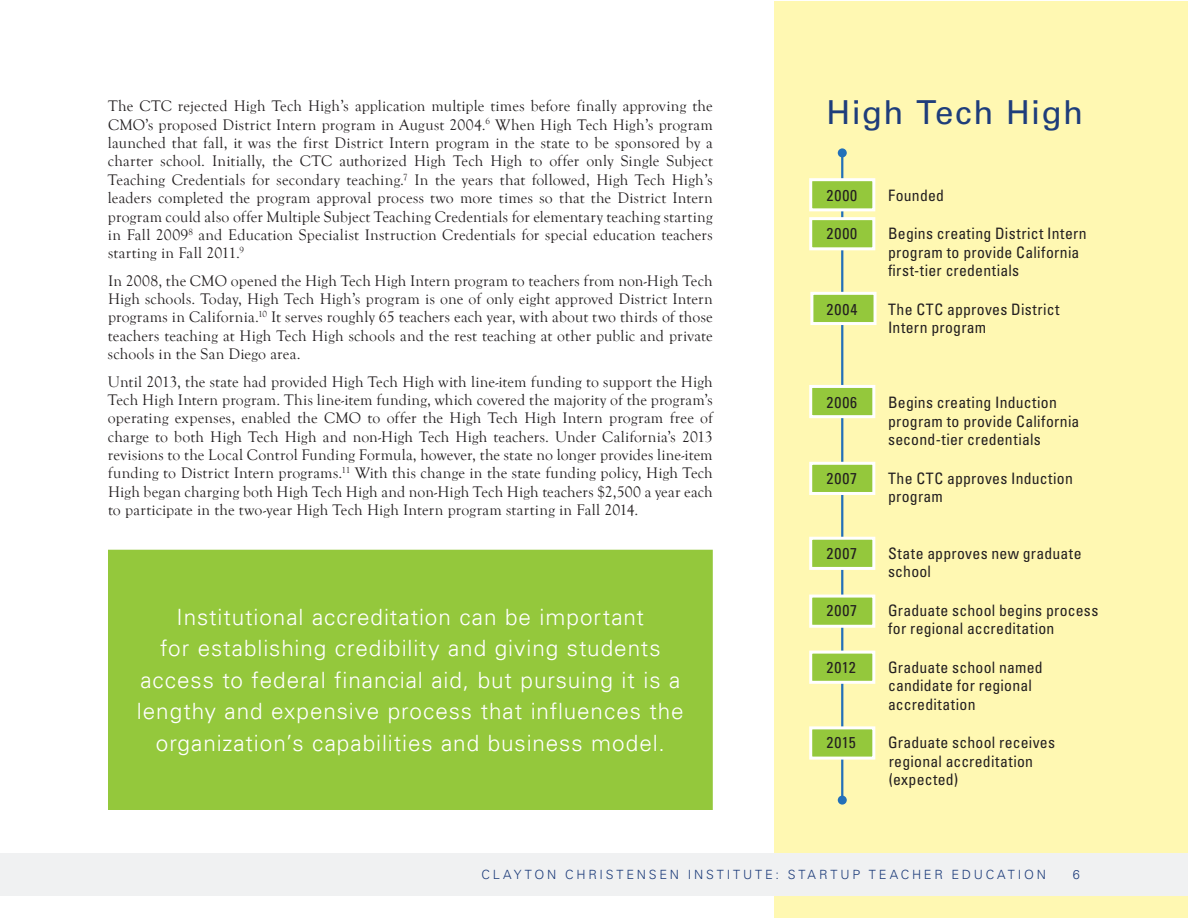
<style>
.page{position:relative;width:1188px;height:918px;background:#fff}
.page>*{position:absolute;margin:0;border:0;box-sizing:border-box;transform-origin:0 0}
.t1{font:33px "Univers LT Std";letter-spacing:.035em;color:#1e3d7b}
.t2{font:300 22.5px/31.5px "Univers LT";letter-spacing:.04em;color:#fff;text-align:center}
.t3{font:15.75px/18.5px "Goudy Old Style T";letter-spacing:.015em;color:#231f20;text-align:justify}
.t4{font:condensed 15.75px/18.5px "Univers LT Pro";letter-spacing:.015em;color:#231f20}
.t5{font:300 12.75px "Univers LT";letter-spacing:.22em;color:#1e3d7b}
</style>
<div class="page">
<div style="left:774px;top:2px;width:414px;height:916px;background:#fff8b2"></div>
<hr style="left:841px;top:153px;width:2px;height:647px;background:#2370b9">
<div style="left:838px;top:148px;width:9px;height:9px;background:#2370b9;border-radius:50%"></div>
<div style="left:838px;top:796px;width:9px;height:9px;background:#2370b9;border-radius:50%"></div>
<svg style="left:809px;top:177px;width:67px;height:75px;background:#b8d976"></svg>
<svg style="left:810px;top:290px;width:67px;height:37px;background:#b7d975"></svg>
<svg style="left:809px;top:460px;width:67px;height:36px;background:#b5d873"></svg>
<svg style="left:809px;top:649px;width:67px;height:36px;background:#b5d873"></svg>
<svg style="left:809px;top:725px;width:67px;height:36px;background:#b5d873"></svg>
<svg style="left:809px;top:383px;width:67px;height:37px;background:#b7d975"></svg>
<svg style="left:809px;top:535px;width:67px;height:36px;background:#b5d873"></svg>
<svg style="left:809px;top:593px;width:67px;height:36px;background:#b5d873"></svg>
<div style="left:109px;top:550px;width:603px;height:259px;background:#94c83c"></div>
<div style="left:108px;top:550px;width:605px;height:260px;border:2px solid #94c83c"></div>
<div style="left:0;top:853px;width:1188px;height:43px;background:#f0f1f2"></div>
<p class="t3" style="left:108px;top:97px;width:606px">The CTC rejected High Tech High’s application multiple times before finally approving the CMO’s proposed District Intern program in August 2004.<sup>6</sup> When High Tech High’s program launched that fall, it was the first District Intern program in the state to be sponsored by a charter school. Initially, the CTC authorized High Tech High to offer only Single Subject Teaching Credentials for secondary teaching.<sup>7</sup> In the years that followed, High Tech High’s leaders completed the program approval process two more times so that the District Intern program could also offer Multiple Subject Teaching Credentials for elementary teaching starting in Fall 2009<sup>8</sup> and Education Specialist Instruction Credentials for special education teachers starting in Fall 2011.<sup>9</sup></p>
<p class="t3" style="left:108px;top:272px;width:606px">In 2008, the CMO opened the High Tech High Intern program to teachers from non-High Tech High schools. Today, High Tech High’s program is one of only eight approved District Intern programs in California.<sup>10</sup> It serves roughly 65 teachers each year, with about two thirds of those teachers teaching at High Tech High schools and the rest teaching at other public and private schools in the San Diego area.</p>
<p class="t3" style="left:108px;top:373px;width:606px">Until 2013, the state had provided High Tech High with line-item funding to support the High Tech High Intern program. This line-item funding, which covered the majority of the program’s operating expenses, enabled the CMO to offer the High Tech High Intern program free of charge to both High Tech High and non-High Tech High teachers. Under California’s 2013 revisions to the Local Control Funding Formula, however, the state no longer provides line-item funding to District Intern programs.<sup>11</sup> With this change in the state funding policy, High Tech High began charging both High Tech High and non-High Tech High teachers $2,500 a year each to participate in the two-year High Tech High Intern program starting in Fall 2014.</p>
<p class="t2" style="left:137px;top:601px;width:548px">Institutional accreditation can be important<br>for establishing credibility and giving students access to federal financial aid, but pursuing it is a lengthy and expensive process that influences the organization’s capabilities and business model.</p>
<h1 class="t1" style="left:827px;top:93px;width:258px">High Tech High</h1>
<p class="t4" style="left:827px;top:186px;width:32px">2000</p>
<p class="t4" style="left:888px;top:186px;width:58px">Founded</p>
<p class="t4" style="left:827px;top:224px;width:32px">2000</p>
<p class="t4" style="left:888px;top:224px;width:200px">Begins creating District Intern program to provide California first-tier credentials</p>
<p class="t4" style="left:827px;top:300px;width:32px">2004</p>
<p class="t4" style="left:888px;top:300px;width:173px">The CTC approves District<br>Intern program</p>
<p class="t4" style="left:827px;top:393px;width:32px">2006</p>
<p class="t4" style="left:888px;top:393px;width:193px">Begins creating Induction program to provide California second-tier credentials</p>
<p class="t4" style="left:827px;top:469px;width:32px">2007</p>
<p class="t4" style="left:888px;top:469px;width:186px">The CTC approves Induction program</p>
<p class="t4" style="left:827px;top:544px;width:32px">2007</p>
<p class="t4" style="left:888px;top:544px;width:195px">State approves new graduate school</p>
<p class="t4" style="left:827px;top:601px;width:32px">2007</p>
<p class="t4" style="left:888px;top:601px;width:212px">Graduate school begins process for regional accreditation</p>
<p class="t4" style="left:827px;top:658px;width:31px">2012</p>
<p class="t4" style="left:888px;top:658px;width:156px">Graduate school named candidate for regional accreditation</p>
<p class="t4" style="left:827px;top:733px;width:31px">2015</p>
<p class="t4" style="left:888px;top:733px;width:169px">Graduate school receives regional accreditation (expected)</p>
<p class="t5" style="left:482px;top:866px;width:566px">CLAYTON CHRISTENSEN INSTITUTE: STARTUP TEACHER EDUCATION</p>
<p class="t5" style="left:1073px;top:866px;width:9px">6</p>
</div>
